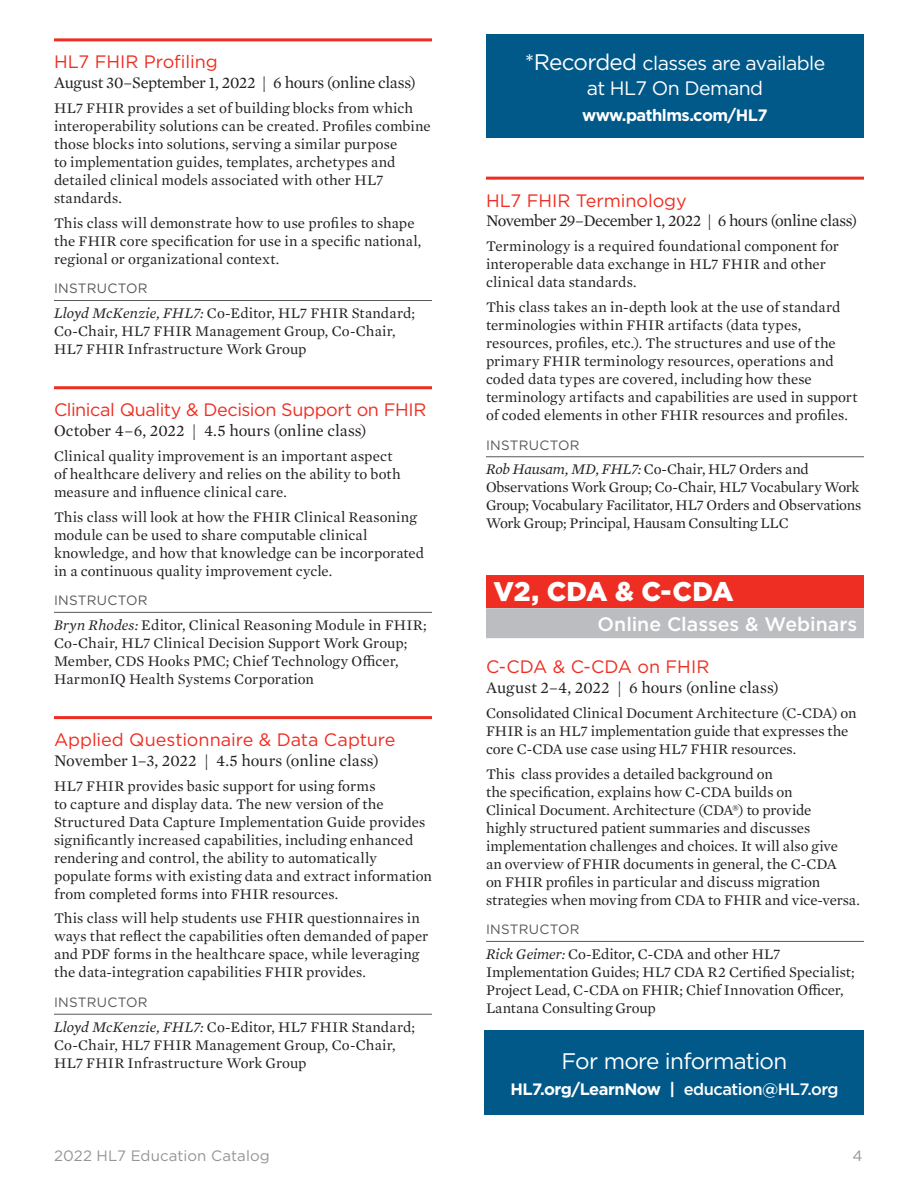
<style>
.page{position:relative;width:918px;height:1188px;background:#fff}
.page>*{position:absolute;margin:0;border:0;box-sizing:border-box;transform-origin:0 0}
.t1{font:900 27px "Gotham";letter-spacing:-.01em;color:#fff}
.t2{font:22.5px "Gotham";letter-spacing:-.03em;color:#fff}
.t3{font:19.5px/25.8px "Gotham";letter-spacing:-.03em;color:#fff;text-align:center}
.t4{font:500 19.5px "Gotham";color:#fff}
.t5{font:18px "Gotham";letter-spacing:-.005em;color:#ee2e22}
.t6{font:16.5px "Mercury Text G1";letter-spacing:-.01em;color:#231f20}
.t7{font:700 16.5px "Gotham";letter-spacing:-.03em;color:#fff}
.t8{font:16.5px "Mercury Text G1";letter-spacing:-.035em;color:#231f20}
.t9{font:15px/18px "Mercury Text G1";color:#231f20}
.t10{font:15px/18px "Mercury Text G1";letter-spacing:-.02em;color:#231f20}
.t11{font:15px "Gotham";letter-spacing:.005em;color:#939598}
.t12{font:13.5px "Gotham";letter-spacing:.02em;color:#57585a}
.s1{font-style:italic}
.s2{font-size:22.5px}
.s3{font-weight:500}
</style>
<div class="page">
<hr style="left:54px;top:38px;width:378px;height:3px;background:#ee2e22">
<hr style="left:54px;top:300px;width:378px;height:1px;background:#57585a">
<hr style="left:54px;top:386px;width:378px;height:3px;background:#ee2e22">
<hr style="left:54px;top:612px;width:378px;height:1px;background:#57585a">
<hr style="left:54px;top:716px;width:378px;height:3px;background:#ee2e22">
<hr style="left:54px;top:1014px;width:378px;height:1px;background:#57585a">
<hr style="left:486px;top:177px;width:378px;height:3px;background:#ee2e22">
<hr style="left:486px;top:456px;width:378px;height:1px;background:#57585a">
<div style="left:486px;top:575px;width:378px;height:33px;background:#ee2e22"></div>
<div style="left:486px;top:608px;width:378px;height:30px;background:#bcbdc0"></div>
<hr style="left:486px;top:941px;width:378px;height:1px;background:#57585a">
<div style="left:485px;top:1030px;width:379px;height:85px;background:#01598a"></div>
<div style="left:486px;top:35px;width:378px;height:103px;background:#01598a"></div>
<p class="t5" style="left:54px;top:51px;width:165px">HL7 FHIR Profiling</p>
<p class="t6" style="left:54px;top:71px;width:363px">August 30–September 1, 2022 | 6 hours (online class)</p>
<p class="t9" style="left:54px;top:98px;width:378px">HL7 FHIR provides a set of building blocks from which interoperability solutions can be created. Profiles combine those blocks into solutions, serving a similar purpose<br>to implementation guides, templates, archetypes and detailed clinical models associated with other HL7 standards.</p>
<p class="t9" style="left:54px;top:213px;width:369px">This class will demonstrate how to use profiles to shape the FHIR core specification for use in a specific national, regional or organizational context.</p>
<p class="t12" style="left:54px;top:280px;width:95px">INSTRUCTOR</p>
<p class="t9" style="left:54px;top:303px;width:363px"><span class="s1">Lloyd McKenzie, FHL7:</span> Co-Editor, HL7 FHIR Standard;<br>Co-Chair, HL7 FHIR Management Group, Co-Chair,<br>HL7 FHIR Infrastructure Work Group</p>
<p class="t5" style="left:54px;top:398px;width:374px">Clinical Quality &amp; Decision Support on FHIR</p>
<p class="t6" style="left:54px;top:419px;width:314px">October 4–6, 2022 | 4.5 hours (online class)</p>
<p class="t9" style="left:54px;top:446px;width:348px">Clinical quality improvement is an important aspect of healthcare delivery and relies on the ability to both measure and influence clinical care.</p>
<p class="t9" style="left:54px;top:507px;width:372px">This class will look at how the FHIR Clinical Reasoning module can be used to share computable clinical knowledge, and how that knowledge can be incorporated in a continuous quality improvement cycle.</p>
<p class="t12" style="left:54px;top:592px;width:95px">INSTRUCTOR</p>
<p class="t9" style="left:54px;top:615px;width:374px"><span class="s1">Bryn Rhodes:</span> Editor, Clinical Reasoning Module in FHIR; Co-Chair, HL7 Clinical Decision Support Work Group; Member, CDS Hooks PMC; Chief Technology Officer, HarmonIQ Health Systems Corporation</p>
<p class="t5" style="left:54px;top:728px;width:343px">Applied Questionnaire &amp; Data Capture</p>
<p class="t6" style="left:54px;top:749px;width:326px">November 1–3, 2022 | 4.5 hours (online class)</p>
<p class="t9" style="left:54px;top:776px;width:380px">HL7 FHIR provides basic support for using forms<br>to capture and display data. The new version of the Structured Data Capture Implementation Guide provides significantly increased capabilities, including enhanced rendering and control, the ability to automatically populate forms with existing data and extract information from completed forms into FHIR resources.</p>
<p class="t9" style="left:54px;top:909px;width:376px">This class will help students use FHIR questionnaires in ways that reflect the capabilities often demanded of paper and PDF forms in the healthcare space, while leveraging the data-integration capabilities FHIR provides.</p>
<p class="t12" style="left:54px;top:994px;width:95px">INSTRUCTOR</p>
<p class="t9" style="left:54px;top:1017px;width:363px"><span class="s1">Lloyd McKenzie, FHL7:</span> Co-Editor, HL7 FHIR Standard;<br>Co-Chair, HL7 FHIR Management Group, Co-Chair,<br>HL7 FHIR Infrastructure Work Group</p>
<h3 class="t3" style="left:525px;top:49px;width:302px"><span class="s2">*Recorded</span> classes are available at HL7 On Demand</h3>
<p class="t7" style="left:582px;top:104px;width:187px">www.pathlms.com/HL7</p>
<p class="t5" style="left:486px;top:189px;width:202px">HL7 FHIR Terminology</p>
<p class="t8" style="left:486px;top:209px;width:372px">November 29–December 1, 2022 | 6 hours (online class)</p>
<p class="t9" style="left:486px;top:236px;width:355px">Terminology is a required foundational component for interoperable data exchange in HL7 FHIR and other clinical data standards.</p>
<p class="t9" style="left:486px;top:297px;width:373px">This class takes an in-depth look at the use of standard terminologies within FHIR artifacts (data types, resources, profiles, etc.). The structures and use of the primary FHIR terminology resources, operations and coded data types are covered, including how these terminology artifacts and capabilities are used in support of coded elements in other FHIR resources and profiles.</p>
<p class="t12" style="left:486px;top:436px;width:95px">INSTRUCTOR</p>
<p class="t10" style="left:486px;top:460px;width:377px"><span class="s1">Rob Hausam, MD, FHL7:</span> Co-Chair, HL7 Orders and Observations Work Group; Co-Chair, HL7 Vocabulary Work Group; Vocabulary Facilitator, HL7 Orders and Observations Work Group; Principal, Hausam Consulting LLC</p>
<h1 class="t1" style="left:493px;top:573px;width:242px">V2, CDA &amp; C-CDA</h1>
<h3 class="t4" style="left:598px;top:613px;width:261px">Online Classes &amp; Webinars</h3>
<p class="t5" style="left:486px;top:655px;width:225px">C-CDA &amp; C-CDA on FHIR</p>
<p class="t6" style="left:486px;top:676px;width:294px">August 2–4, 2022 | 6 hours (online class)</p>
<p class="t9" style="left:486px;top:703px;width:372px">Consolidated Clinical Document Architecture (C-CDA) on<br>FHIR is an HL7 implementation guide that expresses the core C-CDA use case using HL7 FHIR resources.</p>
<p class="t9" style="left:486px;top:764px;width:375px">This class provides a detailed background on<br>the specification, explains how C-CDA builds on<br>Clinical Document. Architecture (CDA®) to provide<br>highly structured patient summaries and discusses implementation challenges and choices. It will also give<br>an overview of FHIR documents in general, the C-CDA<br>on FHIR profiles in particular and discuss migration strategies when moving from CDA to FHIR and vice-versa.</p>
<p class="t12" style="left:486px;top:921px;width:95px">INSTRUCTOR</p>
<p class="t9" style="left:486px;top:944px;width:370px"><span class="s1">Rick Geimer:</span> Co-Editor, C-CDA and other HL7<br>Implementation Guides; HL7 CDA R2 Certified Specialist; Project Lead, C-CDA on FHIR; Chief Innovation Officer, Lantana Consulting Group</p>
<h2 class="t2" style="left:562px;top:1046px;width:227px">For more information</h2>
<p class="t7" style="left:510px;top:1078px;width:330px">HL7.org/LearnNow | <span class="s3">education@HL7.org</span></p>
<p class="t11" style="left:54px;top:1146px;width:217px">2022 HL7 Education Catalog</p>
<p class="t11" style="left:852px;top:1146px;width:12px">4</p>
</div>
